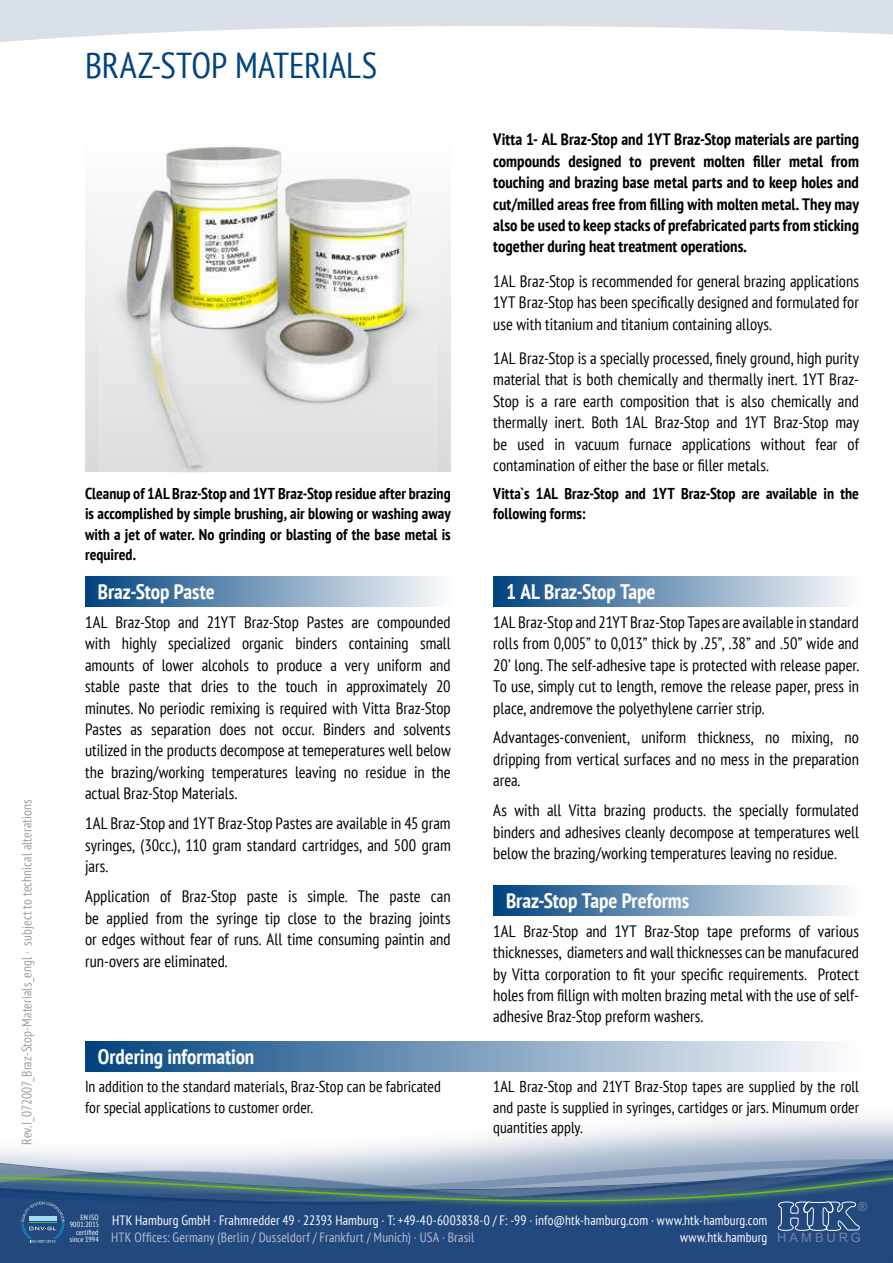
<style>
.page{position:relative;width:893px;height:1263px;background:#fff}
.page>*{position:absolute;margin:0;border:0;box-sizing:border-box;transform-origin:0 0}
.t1{font:condensed 36px "PT Sans";color:#004380}
.t2{font:700 condensed 21px "PT Sans";color:#fff}
.t3{font:condensed 16.5px/21.5px "PT Sans";color:#000;text-align:justify}
.t4{font:700 condensed 16.5px/21.5px "PT Sans";letter-spacing:.005em;color:#000;text-align:justify}
.t5{font:700 condensed 15.75px/20.5px "PT Sans";letter-spacing:.005em;color:#000;text-align:justify}
.t6{font:condensed 15.75px/20.4px "PT Sans";color:#000}
.t7{font:condensed 13.5px "PT Sans";letter-spacing:.01em;color:#fff}
.t8{font:condensed 13.5px "PT Sans";letter-spacing:.01em;color:#9c9e9f}
.t9{font:condensed 13.5px "PT Sans";letter-spacing:.01em;color:#b9bbd4}
.t10{font:12.9px "Arial";letter-spacing:.23em;color:#7980aa}
.t11{font:12.3px "Arial";color:#7980aa}
.t12{font:condensed 7.5px/7.5px "PT Sans";letter-spacing:.015em;color:#fff;text-align:right}
</style>
<div class="page">
<svg style="left:0;top:1117px;width:893px;height:37px"></svg>
<svg style="left:0;top:0;width:893px;height:42px"></svg>
<svg style="left:0;top:1154px;width:893px;height:14px;background:#bdc8d8"></svg>
<div style="left:0;top:1168px;width:893px;height:95px;background:#7ab51d;opacity:.5"></div>
<svg style="left:0;top:1174px;width:893px;height:89px;background:#315882"></svg>
<svg style="left:21px;top:1202px;width:44px;height:41px;background:#366390"></svg>
<div style="left:85px;top:134px;width:366px;height:338px;background:linear-gradient(to bottom,#fefefe,#d9dadb)"></div>
<img style="left:99px;top:134px;width:338px;height:338px">
<div style="left:85px;top:576px;width:366px;height:31px;background:linear-gradient(to right,#00427f,#fcfcfd)"></div>
<div style="left:493px;top:576px;width:366px;height:31px;background:linear-gradient(to right,#00427f,#fcfcfd)"></div>
<div style="left:493px;top:885px;width:366px;height:31px;background:linear-gradient(to right,#00427f,#fcfcfd)"></div>
<div style="left:85px;top:1041px;width:774px;height:31px;background:linear-gradient(to right,#00427f,#fdfdfe)"></div>
<p class="t8" style="left:18px;top:1144px;width:347px;rotate:-90deg">Rev.I_072007_Braz-Stop-Materials_engl · subject to technical alterations</p>
<h1 class="t1" style="left:85px;top:42px;width:294px">BRAZ-STOP MATERIALS</h1>
<p class="t4" style="left:493px;top:128px;width:367px">Vitta 1- AL Braz-Stop and 1YT Braz-Stop materials are parting compounds designed to prevent molten filler metal from touching and brazing base metal parts and to keep holes and cut/milled areas free from filling with molten metal. They may also be used to keep stacks of prefabricated parts from sticking together during heat treatment operations.</p>
<p class="t3" style="left:493px;top:270px;width:367px">1AL Braz-Stop is recommended for general brazing applications 1YT Braz-Stop has been specifically designed and formulated for use with titanium and titanium containing alloys.</p>
<p class="t3" style="left:493px;top:347px;width:367px">1AL Braz-Stop is a specially processed, finely ground, high purity material that is both chemically and thermally inert. 1YT Braz-Stop is a rare earth composition that is also chemically and thermally inert. Both 1AL Braz-Stop and 1YT Braz-Stop may be used in vacuum furnace applications without fear of contamination of either the base or filler metals.</p>
<p class="t5" style="left:85px;top:483px;width:367px">Cleanup of 1AL Braz-Stop and 1YT Braz-Stop residue after brazing is accomplished by simple brushing, air blowing or washing away with a jet of water. No grinding or blasting of the base metal is required.</p>
<p class="t5" style="left:493px;top:483px;width:367px">Vitta`s 1AL Braz-Stop and 1YT Braz-Stop are available in the following forms:</p>
<p class="t2" style="left:98px;top:578px;width:118px">Braz-Stop Paste</p>
<p class="t2" style="left:506px;top:578px;width:151px">1 AL Braz-Stop Tape</p>
<p class="t3" style="left:85px;top:611px;width:367px">1AL Braz-Stop and 21YT Braz-Stop Pastes are compounded with highly specialized organic binders containing small amounts of lower alcohols to produce a very uniform and stable paste that dries to the touch in approximately 20 minutes. No periodic remixing is required with Vitta Braz-Stop Pastes as separation does not occur. Binders and solvents utilized in the products decompose at temeperatures well below the brazing/working temperatures leaving no residue in the actual Braz-Stop Materials.</p>
<p class="t3" style="left:85px;top:812px;width:367px">1AL Braz-Stop and 1YT Braz-Stop Pastes are available in 45 gram syringes, (30cc.), 110 gram standard cartridges, and 500 gram jars.</p>
<p class="t3" style="left:85px;top:885px;width:367px">Application of Braz-Stop paste is simple. The paste can be applied from the syringe tip close to the brazing joints or edges without fear of runs. All time consuming paintin and run-overs are eliminated.</p>
<p class="t2" style="left:98px;top:1043px;width:158px">Ordering information</p>
<p class="t3" style="left:493px;top:611px;width:367px">1AL Braz-Stop and 21YT Braz-Stop Tapes are available in standard rolls from 0,005” to 0,013” thick by .25”, .38” and .50” wide and 20’ long. The self-adhesive tape is protected with release paper.<br>To use, simply cut to length, remove the release paper, press in place, andremove the polyethylene carrier strip.</p>
<p class="t3" style="left:493px;top:726px;width:367px">Advantages-convenient, uniform thickness, no mixing, no dripping from vertical surfaces and no mess in the preparation area.</p>
<p class="t3" style="left:493px;top:799px;width:367px">As with all Vitta brazing products. the specially formulated binders and adhesives cleanly decompose at temperatures well below the brazing/working temperatures leaving no residue.</p>
<p class="t2" style="left:506px;top:887px;width:185px">Braz-Stop Tape Preforms</p>
<p class="t3" style="left:493px;top:920px;width:367px">1AL Braz-Stop and 1YT Braz-Stop tape preforms of various thicknesses, diameters and wall thicknesses can be manufacured by Vitta corporation to fit your specific requirements. Protect holes from fillign with molten brazing metal with the use of self&shy;adhesive Braz-Stop preform washers.</p>
<p class="t6" style="left:85px;top:1076px;width:357px">In addition to the standard materials, Braz-Stop can be fabricated for special applications to customer order.</p>
<p class="t6" style="left:493px;top:1076px;width:367px;text-align:justify">1AL Braz-Stop and 21YT Braz-Stop tapes are supplied by the roll and paste is supplied in syringes, cartidges or jars. Minumum order quantities apply.</p>
<p class="t12" style="left:70px;top:1213px;width:31px">EN ISO<br>9001:2015 certified since 1994</p>
<p class="t7" style="left:112px;top:1211px;width:657px">HTK Hamburg GmbH · Frahmredder 49 · 22393 Hamburg · T: +49-40-6003838-0 / F: -99 · info@htk-hamburg.com · www.htk-hamburg.com</p>
<p class="t9" style="left:111px;top:1229px;width:365px">HTK Offices: Germany (Berlin / Dusseldorf / Frankfurt / Munich) · USA · Brasil</p>
<p class="t7" style="left:680px;top:1229px;width:89px">www.htk.hamburg</p>
<p class="t11" style="left:858px;top:1198px;width:11px">®</p>
<p class="t10" style="left:777px;top:1229px;width:85px">HAMBURG</p>
</div>
